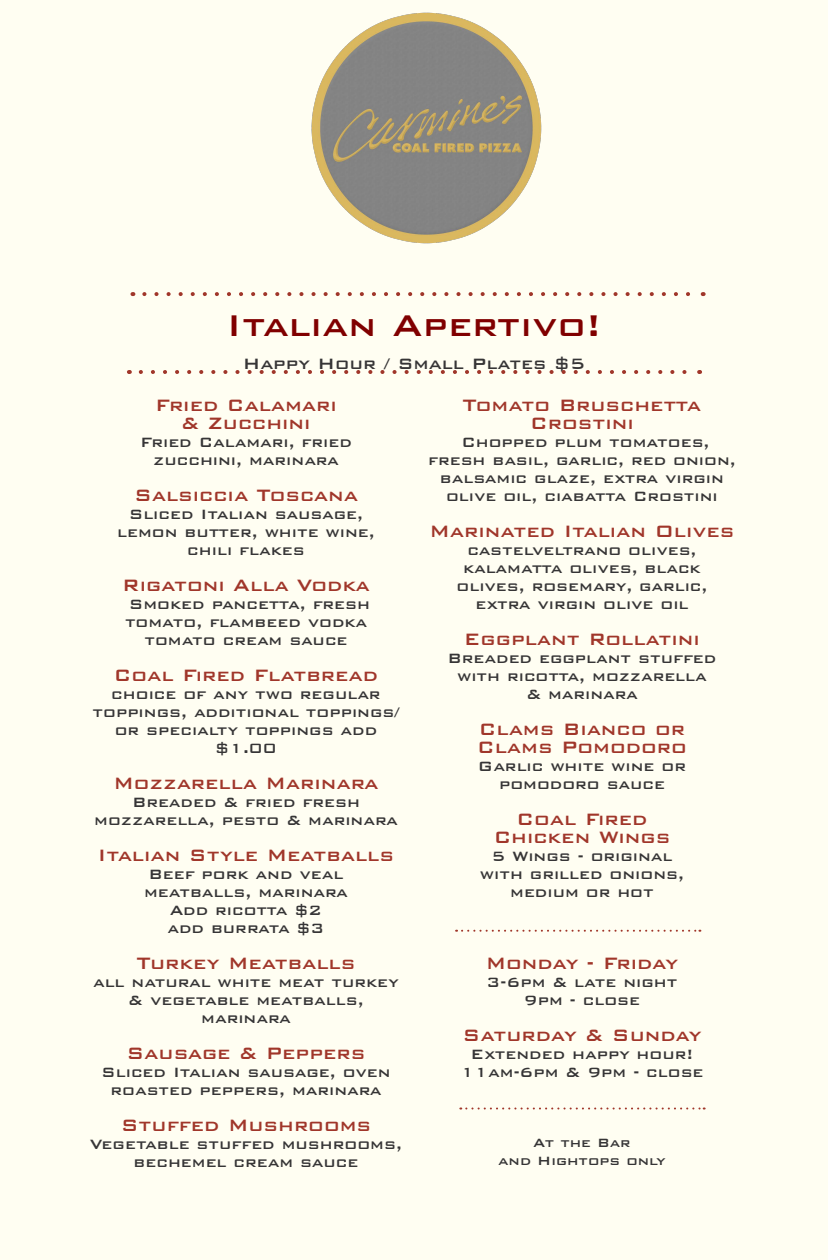
<style>
.page{position:relative;width:828px;height:1260px;background:#fffef2}
.page>*{position:absolute;margin:0;border:0;box-sizing:border-box;transform-origin:0 0}
.t1{font:500 40px "Bank Gothic BT";color:#800000}
.t2{font:500 22px/18px "Bank Gothic BT";color:#a0362a;text-align:center}
.t3{font:500 20px "Bank Gothic BT";color:#363536}
.t4{font:500 18px/18px "Bank Gothic BT";color:#363536;text-align:center}
.t5{font:500 16px/18px "Bank Gothic BT";color:#363536;text-align:center}
</style>
<div class="page">
<svg style="left:141px;top:370px;width:546px;height:4px"></svg>
<svg style="left:144px;top:292px;width:546px;height:4px"></svg>
<svg style="left:456px;top:930px;width:244px;height:2px"></svg>
<svg style="left:460px;top:1108px;width:245px;height:2px"></svg>
<img style="left:311px;top:12px;width:231px;height:232px">
<h1 class="t1" style="left:227px;top:304px;width:376px">Italian Apertivo!</h1>
<p class="t3" style="left:243px;top:353px;width:344px">Happy Hour / Small Plates $5</p>
<p class="t2" style="left:155px;top:395px;width:183px">Fried Calamari &amp; Zucchini</p>
<p class="t4" style="left:140px;top:432px;width:213px">Fried Calamari, fried zucchini, marinara</p>
<p class="t2" style="left:134px;top:485px;width:225px">Salsiccia Toscana</p>
<p class="t4" style="left:117px;top:504px;width:259px">Sliced Italian sausage, lemon butter, white wine, chili flakes</p>
<p class="t2" style="left:122px;top:575px;width:249px">Rigatoni Alla Vodka</p>
<p class="t4" style="left:125px;top:594px;width:247px">Smoked pancetta, fresh tomato, flambeed vodka tomato cream sauce</p>
<p class="t2" style="left:114px;top:665px;width:266px">Coal Fired Flatbread</p>
<p class="t4" style="left:93px;top:684px;width:308px">choice of any two regular toppings, additional toppings/ or specialty toppings add $1.00</p>
<p class="t2" style="left:114px;top:773px;width:266px">Mozzarella Marinara</p>
<p class="t4" style="left:94px;top:792px;width:305px">Breaded &amp; fried fresh mozzarella, pesto &amp; marinara</p>
<p class="t2" style="left:98px;top:845px;width:298px">Italian Style Meatballs</p>
<p class="t4" style="left:144px;top:864px;width:205px">Beef pork and veal meatballs, marinara<br>Add ricotta $2<br>add burrata $3</p>
<p class="t2" style="left:137px;top:953px;width:220px">Turkey Meatballs</p>
<p class="t4" style="left:93px;top:972px;width:307px">all natural white meat turkey &amp; vegetable meatballs, marinara</p>
<p class="t2" style="left:127px;top:1043px;width:240px">Sausage &amp; Peppers</p>
<p class="t4" style="left:101px;top:1062px;width:291px">Sliced Italian sausage, oven roasted peppers, marinara</p>
<p class="t2" style="left:121px;top:1115px;width:252px">Stuffed Mushrooms</p>
<p class="t4" style="left:90px;top:1134px;width:313px">Vegetable stuffed mushrooms, bechemel cream sauce</p>
<p class="t2" style="left:463px;top:395px;width:240px">Tomato Bruschetta<br>Crostini</p>
<p class="t4" style="left:428px;top:432px;width:309px">Chopped plum tomatoes, fresh basil, garlic, red onion, balsamic glaze, extra virgin olive oil, ciabatta Crostini</p>
<p class="t2" style="left:430px;top:521px;width:306px">Marinated Italian Olives</p>
<p class="t4" style="left:457px;top:540px;width:252px">castelveltrano olives, kalamatta olives, black olives, rosemary, garlic, extra virgin olive oil</p>
<p class="t2" style="left:464px;top:629px;width:238px">Eggplant Rollatini</p>
<p class="t4" style="left:448px;top:648px;width:270px">Breaded eggplant stuffed with ricotta, mozzarella &amp; marinara</p>
<p class="t2" style="left:477px;top:719px;width:211px;text-align:left">Clams Bianco or<br>Clams Pomodoro</p>
<p class="t4" style="left:478px;top:756px;width:210px">Garlic white wine or pomodoro sauce</p>
<p class="t2" style="left:494px;top:809px;width:178px">Coal Fired<br>Chicken Wings</p>
<p class="t4" style="left:480px;top:846px;width:206px">5 Wings - original with grilled onions, medium or hot</p>
<p class="t2" style="left:486px;top:953px;width:194px">Monday - Friday</p>
<p class="t4" style="left:487px;top:972px;width:192px">3-6pm &amp; late night<br>9pm - close</p>
<p class="t2" style="left:463px;top:1025px;width:240px">Saturday &amp; Sunday</p>
<p class="t4" style="left:460px;top:1044px;width:245px">Extended happy hour!<br>11am-6pm &amp; 9pm - close</p>
<p class="t5" style="left:498px;top:1133px;width:169px">At the Bar<br>and Hightops only</p>
</div>
